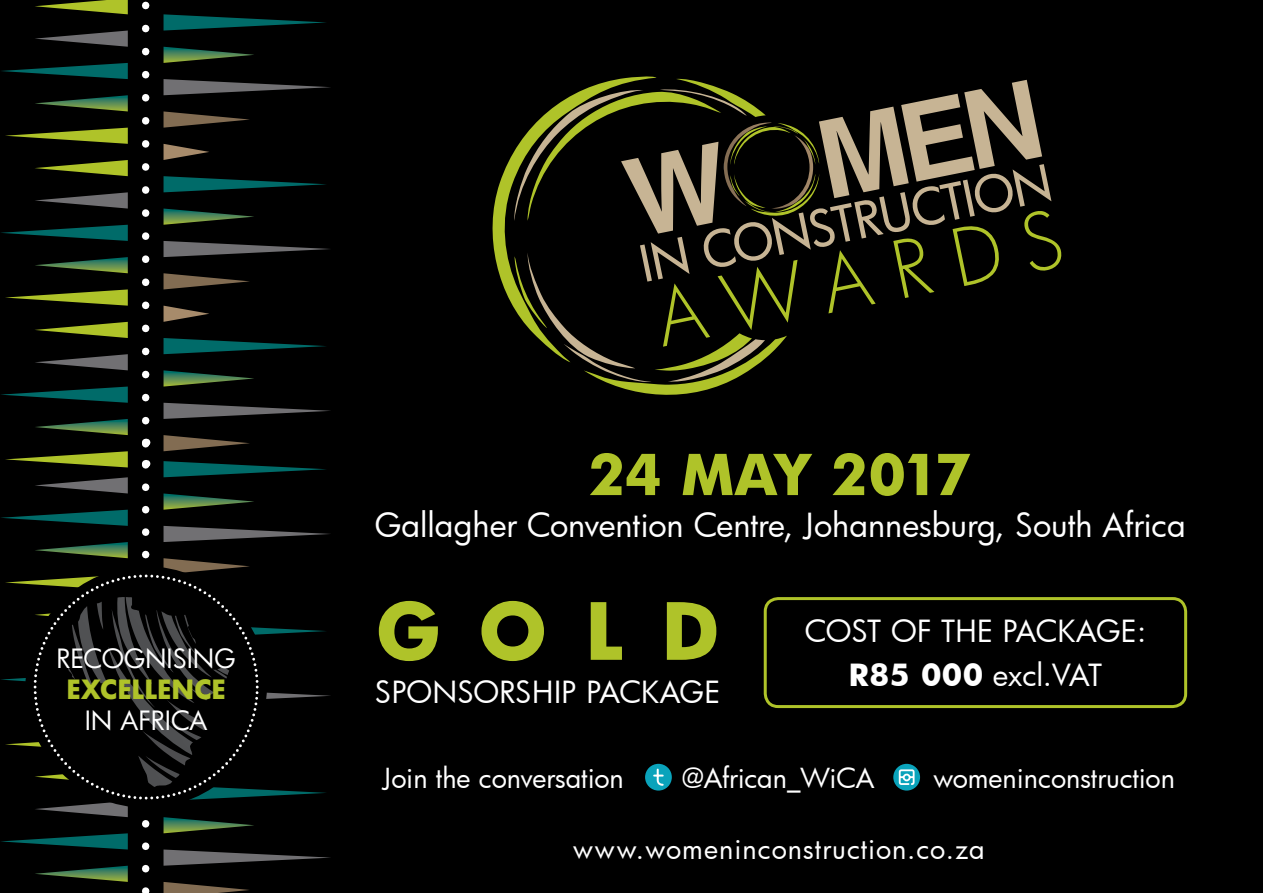
<style>
.page{position:relative;width:1263px;height:893px;background:#000}
.page>*{position:absolute;margin:0;border:0;box-sizing:border-box;transform-origin:0 0}
.t1{font:700 76.5px "Futura";color:#afc329}
.t2{font:700 54.6px "Futura";letter-spacing:-.04em;color:#afc329}
.t3{font:32.4px "Futura";letter-spacing:-.005em;color:#fff}
.t4{font:29.85px/43.7px "Futura";letter-spacing:-.005em;color:#fff;text-align:center}
.t5{font:27px "Futura";color:#fff}
.t6{font:27px "Futura";letter-spacing:.04em;color:#fff}
.t7{font:25.8px "Futura";color:#fff}
.t8{font:700 25.8px "Futura";color:#afc329}
.s1{font-weight:700}
</style>
<div class="page">
<svg style="left:1px;top:0;width:329px;height:893px"></svg>
<img style="left:184px;top:615px;width:45px;height:60px">
<img style="left:207px;top:665px;width:20px;height:14px">
<img style="left:175px;top:616px;width:21px;height:38px">
<img style="left:97px;top:602px;width:6px;height:28px">
<img style="left:192px;top:698px;width:12px;height:32px">
<img style="left:108px;top:647px;width:84px;height:108px">
<img style="left:172px;top:720px;width:29px;height:20px">
<img style="left:117px;top:597px;width:35px;height:12px">
<img style="left:112px;top:609px;width:43px;height:56px">
<img style="left:172px;top:729px;width:18px;height:36px">
<img style="left:67px;top:665px;width:105px;height:122px">
<img style="left:145px;top:756px;width:35px;height:22px">
<img style="left:78px;top:606px;width:13px;height:19px">
<img style="left:72px;top:625px;width:20px;height:60px">
<div style="left:764px;top:597px;width:423px;height:111px;border:3px solid #afc329;border-radius:13px"></div>
<svg style="left:493px;top:76px;width:163px;height:232px"></svg>
<svg style="left:514px;top:78px;width:547px;height:317px"></svg>
<div style="left:645px;top:764px;width:27px;height:27px;background:#0aa3bb;border-radius:50%"></div>
<svg style="left:653px;top:768px;width:11px;height:18px"></svg>
<svg style="left:893px;top:764px;width:27px;height:27px"></svg>
<svg style="left:899px;top:769px;width:15px;height:16px"></svg>
<p class="t7" style="left:57px;top:641px;width:181px">RECOGNISING</p>
<p class="t8" style="left:67px;top:671px;width:160px">EXCELLENCE</p>
<p class="t7" style="left:85px;top:703px;width:124px">IN AFRICA</p>
<h2 class="t2" style="left:588px;top:436px;width:385px">24 MAY 2017</h2>
<p class="t3" style="left:375px;top:504px;width:812px">Gallagher Convention Centre, Johannesburg, South Africa</p>
<h1 class="t1" style="left:376px;top:577px;width:344px">GOLD</h1>
<p class="t4" style="left:375px;top:670px;width:347px">SPONSORSHIP PACKAGE</p>
<p class="t4" style="left:805px;top:609px;width:343px">COST OF THE PACKAGE:<br><span class="s1">R85 000</span> excl.VAT</p>
<p class="t5" style="left:383px;top:760px;width:242px">Join the conversation</p>
<p class="t5" style="left:682px;top:760px;width:194px">@African_WiCA</p>
<p class="t5" style="left:933px;top:760px;width:243px">womeninconstruction</p>
<p class="t6" style="left:573px;top:831px;width:413px">www.womeninconstruction.co.za</p>
</div>
